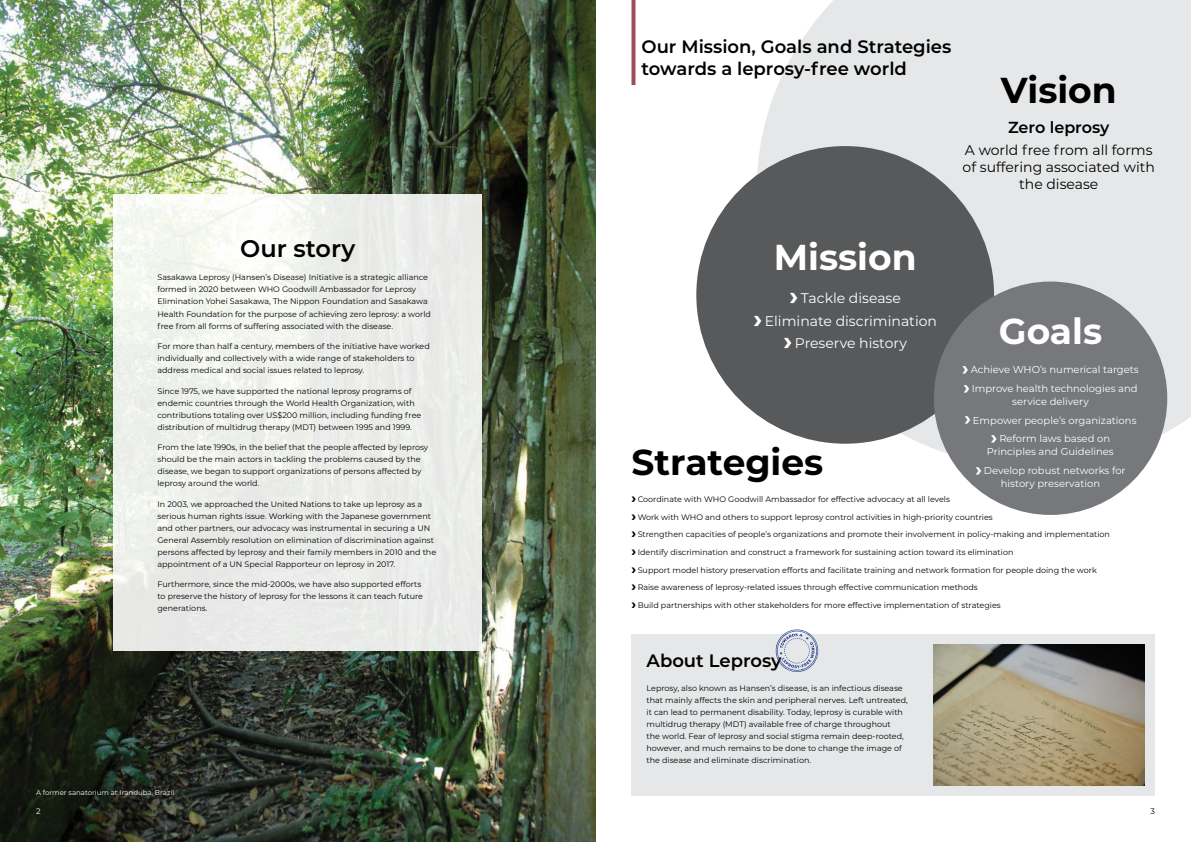
<style>
.page{position:relative;width:1191px;height:842px;background:#fff}
.page>*{position:absolute;margin:0;border:0;box-sizing:border-box;transform-origin:0 0}
.t1{font:700 36px "Montserrat";color:#000}
.t2{font:700 36px "Montserrat";color:#fff}
.t3{font:600 24px "Montserrat";color:#000}
.t4{font:600 18px/21.6px "Montserrat";color:#000}
.t5{font:600 16px "Montserrat";color:#000}
.t6{font:14px/16.8px "Montserrat";color:#000;text-align:center}
.t7{font:14px/22.5px "Montserrat";color:#fff;text-align:center}
.t8{font:10px/18.7px "Montserrat";color:#fff;text-align:center}
.t9{font:8px/12px "Montserrat";color:#000}
.t10{font:8px "Montserrat";color:#fff}
.t11{font:7px "Montserrat";color:#fff}
.s1{font-weight:700;font-size:26px}
.s2{font-weight:700;font-size:19px}
.s3{font-weight:700;font-size:14px}
</style>
<div class="page">
<img style="left:0;top:0;width:595px;height:842px">
<div style="left:631px;top:634px;width:524px;height:162px;background:#e6e7e8"></div>
<svg style="left:757px;top:0;width:434px;height:467px;background:#e8e9ea"></svg>
<div style="left:696px;top:146px;width:298px;height:298px;background:#58595b;border-radius:50%"></div>
<img style="left:933px;top:645px;width:212px;height:141px">
<div style="left:933px;top:282px;width:234px;height:233px;background:#77787b;border-radius:50%"></div>
<svg style="left:631px;top:0;width:4px;height:85px"></svg>
<svg style="left:775px;top:629px;width:43px;height:43px"></svg>
<div style="left:113px;top:194px;width:369px;height:457px;background:linear-gradient(to bottom,#f2f4ef,#e8eae8)"></div>
<h2 class="t3" style="left:240px;top:232px;width:117px">Our story</h2>
<p class="t9" style="left:157px;top:271px;width:275px">Sasakawa Leprosy (Hansen’s Disease) Initiative is a strategic alliance formed in 2020 between WHO Goodwill Ambassador for Leprosy Elimination Yohei Sasakawa, The Nippon Foundation and Sasakawa Health Foundation for the purpose of achieving zero leprosy: a world free from all forms of suffering associated with the disease.</p>
<p class="t9" style="left:157px;top:340px;width:274px">For more than half a century, members of the initiative have worked individually and collectively with a wide range of stakeholders to address medical and social issues related to leprosy.</p>
<p class="t9" style="left:157px;top:384px;width:265px">Since 1975, we have supported the national leprosy programs of endemic countries through the World Health Organization, with contributions totaling over US$200 million, including funding free distribution of multidrug therapy (MDT) between 1995 and 1999.</p>
<p class="t9" style="left:157px;top:441px;width:272px">From the late 1990s, in the belief that the people affected by leprosy should be the main actors in tackling the problems caused by the disease, we began to support organizations of persons affected by leprosy around the world.</p>
<p class="t9" style="left:157px;top:497px;width:280px">In 2003, we approached the United Nations to take up leprosy as a serious human rights issue. Working with the Japanese government and other partners, our advocacy was instrumental in securing a UN General Assembly resolution on elimination of discrimination against persons affected by leprosy and their family members in 2010 and the appointment of a UN Special Rapporteur on leprosy in 2017.</p>
<p class="t9" style="left:157px;top:578px;width:267px">Furthermore, since the mid-2000s, we have also supported efforts to preserve the history of leprosy for the lessons it can teach future generations.</p>
<p class="t11" style="left:36px;top:788px;width:140px">A former sanatorium at Iranduba, Brazil</p>
<p class="t10" style="left:36px;top:805px;width:6px">2</p>
<h3 class="t4" style="left:641px;top:35px;width:311px">Our Mission, Goals and Strategies towards a leprosy-free world</h3>
<h1 class="t1" style="left:1000px;top:64px;width:117px">Vision</h1>
<h3 class="t5" style="left:1008px;top:116px;width:103px">Zero leprosy</h3>
<h3 class="t6" style="left:962px;top:141px;width:194px">A world free from all forms of suffering associated with the disease</h3>
<h1 class="t2" style="left:774px;top:231px;width:144px">Mission</h1>
<h3 class="t7" style="left:753px;top:286px;width:185px"><span class="s1">›</span> Tackle disease<br><span class="s1">›</span> Eliminate discrimination <span class="s1">›</span> Preserve history</h3>
<h1 class="t1" style="left:631px;top:436px;width:193px">Strategies</h1>
<h1 class="t2" style="left:999px;top:305px;width:105px">Goals</h1>
<p class="t8" style="left:962px;top:360px;width:178px;text-align:left"><span class="s2">›</span> Achieve WHO’s numerical targets <span class="s2">›</span> Improve health technologies and</p>
<p class="t8" style="left:964px;top:392px;width:174px">service delivery<br><span class="s2">›</span> Empower people’s organizations <span class="s2">›</span> Reform laws based on</p>
<p class="t8" style="left:975px;top:442px;width:152px">Principles and Guidelines<br><span class="s2">›</span> Develop robust networks for</p>
<p class="t8" style="left:1000px;top:474px;width:101px">history preservation</p>
<p class="t9" style="left:631px;top:493px;width:320px"><span class="s3">›</span> Coordinate with WHO Goodwill Ambassador for effective advocacy at all levels</p>
<p class="t9" style="left:631px;top:510px;width:363px"><span class="s3">›</span> Work with WHO and others to support leprosy control activities in high-priority countries</p>
<p class="t9" style="left:631px;top:528px;width:480px"><span class="s3">›</span> Strengthen capacities of people’s organizations and promote their involvement in policy-making and implementation</p>
<p class="t9" style="left:631px;top:546px;width:383px"><span class="s3">›</span> Identify discrimination and construct a framework for sustaining action toward its elimination</p>
<p class="t9" style="left:631px;top:563px;width:467px"><span class="s3">›</span> Support model history preservation efforts and facilitate training and network formation for people doing the work</p>
<p class="t9" style="left:631px;top:581px;width:348px"><span class="s3">›</span> Raise awareness of leprosy-related issues through effective communication methods</p>
<p class="t9" style="left:631px;top:599px;width:371px"><span class="s3">›</span> Build partnerships with other stakeholders for more effective implementation of strategies</p>
<h3 class="t4" style="left:646px;top:649px;width:137px">About Leprosy</h3>
<p class="t9" style="left:646px;top:681px;width:263px">Leprosy, also known as Hansen’s disease, is an infectious disease that mainly affects the skin and peripheral nerves. Left untreated, it can lead to permanent disability. Today, leprosy is curable with multidrug therapy (MDT) available free of charge throughout<br>the world. Fear of leprosy and social stigma remain deep-rooted, however, and much remains to be done to change the image of the disease and eliminate discrimination.</p>
<p class="t9" style="left:1150px;top:805px;width:6px">3</p>
</div>
